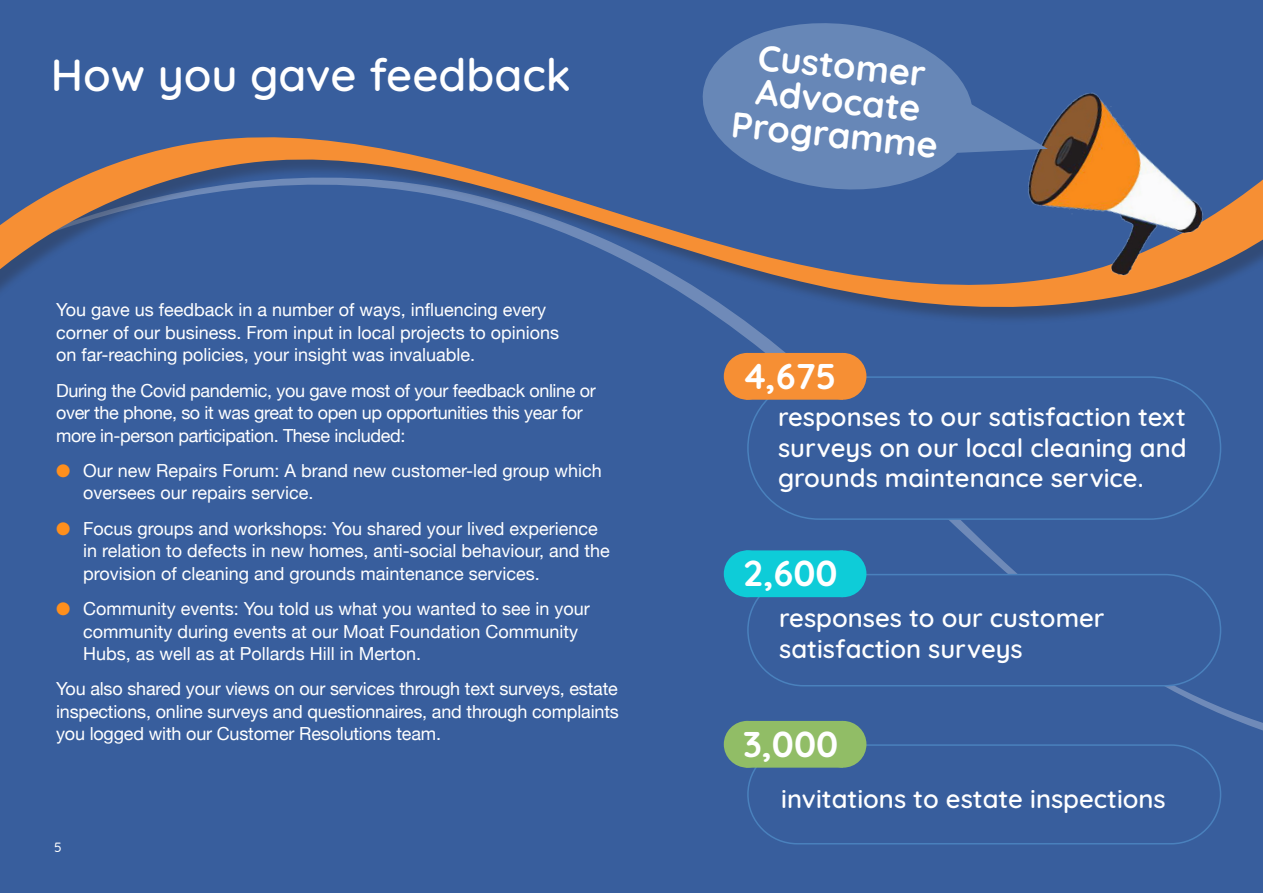
<style>
.page{position:relative;width:1263px;height:893px;background:#385e9d}
.page>*{position:absolute;margin:0;border:0;box-sizing:border-box;transform-origin:0 0}
.t1{font:600 45px "Quicksand";color:#fff}
.t2{font:700 36px/34.8px "Quicksand";color:#fff;text-align:center}
.t3{font:600 25.5px/30.6px "Quicksand";color:#fff;text-align:justify}
.t4{font:18px/22.5px "Helvetica Neue";color:#fff}
.t5{font:18px/22.5px "Helvetica Neue";letter-spacing:-.02em;color:#fff}
.t6{font:500 13.5px "Quicksand";color:#fff}
.s1{color:#fe8f1d}
</style>
<div class="page">
<svg style="left:0;top:137px;width:958px;height:227px"></svg>
<div style="left:747px;top:376px;width:474px;height:144px;border:2px solid #4a81bd;border-radius:71px"></div>
<div style="left:725px;top:354px;width:44px;height:44px;background:#f68f34;border-radius:50%"></div>
<div style="left:724px;top:353px;width:46px;height:47px;border:3px solid #f68f34;border-radius:50%"></div>
<div style="left:746px;top:353px;width:97px;height:47px;background:#f68f34;border:3px solid #f68f34"></div>
<div style="left:821px;top:354px;width:44px;height:44px;background:#f68f34;border-radius:50%"></div>
<div style="left:820px;top:353px;width:46px;height:47px;border:3px solid #f68f34;border-radius:50%"></div>
<div style="left:747px;top:574px;width:474px;height:112px;border:2px solid #4a81bd;border-radius:56px"></div>
<div style="left:725px;top:552px;width:44px;height:44px;background:#0eccd8;border-radius:50%"></div>
<div style="left:724px;top:550px;width:46px;height:47px;border:3px solid #0eccd8;border-radius:50%"></div>
<div style="left:746px;top:550px;width:97px;height:47px;background:#0eccd8;border:3px solid #0eccd8"></div>
<div style="left:821px;top:552px;width:44px;height:44px;background:#0eccd8;border-radius:50%"></div>
<div style="left:820px;top:550px;width:46px;height:47px;border:3px solid #0eccd8;border-radius:50%"></div>
<div style="left:747px;top:744px;width:474px;height:100px;border:2px solid #4a81bd;border-radius:49px"></div>
<div style="left:725px;top:722px;width:44px;height:44px;background:#91bd66;border-radius:50%"></div>
<div style="left:724px;top:721px;width:46px;height:47px;border:3px solid #91bd66;border-radius:50%"></div>
<div style="left:746px;top:721px;width:97px;height:47px;background:#91bd66;border:3px solid #91bd66"></div>
<div style="left:821px;top:722px;width:44px;height:44px;background:#91bd66;border-radius:50%"></div>
<div style="left:820px;top:721px;width:46px;height:47px;border:3px solid #91bd66;border-radius:50%"></div>
<img style="left:958px;top:92px;width:305px;height:228px">
<svg style="left:698px;top:23px;width:279px;height:173px;fill:#6787b7"></svg>
<svg style="left:937px;top:98px;width:111px;height:56px"></svg>
<p class="t1" style="left:51px;top:40px;width:521px">How you gave feedback</p>
<p class="t4" style="left:56px;top:300px;width:505px">You gave us feedback in a number of ways, influencing every corner of our business. From input in local projects to opinions on far-reaching policies, your insight was invaluable.</p>
<p class="t5" style="left:56px;top:380px;width:541px">During the Covid pandemic, you gave most of your feedback online or over the phone, so it was great to open up opportunities this year for more in-person participation. These included:</p>
<p class="t4" style="left:83px;top:460px;width:520px;text-indent:-27px"><span class="s1">●</span> Our new Repairs Forum: A brand new customer-led group which oversees our repairs service.</p>
<p class="t4" style="left:83px;top:518px;width:528px;text-indent:-27px"><span class="s1">●</span> Focus groups and workshops: You shared your lived experience in relation to defects in new homes, anti-social behaviour, and the provision of cleaning and grounds maintenance services.</p>
<p class="t4" style="left:83px;top:598px;width:508px;text-indent:-27px"><span class="s1">●</span> Community events: You told us what you wanted to see in your community during events at our Moat Foundation Community<br>Hubs, as well as at Pollards Hill in Merton.</p>
<p class="t4" style="left:56px;top:679px;width:564px;text-align:justify">You also shared your views on our services through text surveys, estate inspections, online surveys and questionnaires, and through complaints you logged with our Customer Resolutions team.</p>
<p class="t6" style="left:54px;top:837px;width:9px">5</p>
<p class="t2" style="left:741px;top:34px;width:209px;rotate:6deg">Customer<br>Advocate<br>Programme</p>
<p class="t2" style="left:745px;top:355px;width:93px">4,675</p>
<p class="t3" style="left:778px;top:399px;width:410px">responses to our satisfaction text surveys on our local cleaning and grounds maintenance service.</p>
<p class="t2" style="left:743px;top:553px;width:96px">2,600</p>
<p class="t3" style="left:779px;top:600px;width:327px">responses to our customer satisfaction surveys</p>
<p class="t2" style="left:743px;top:723px;width:97px">3,000</p>
<p class="t3" style="left:781px;top:781px;width:386px">invitations to estate inspections</p>
</div>
